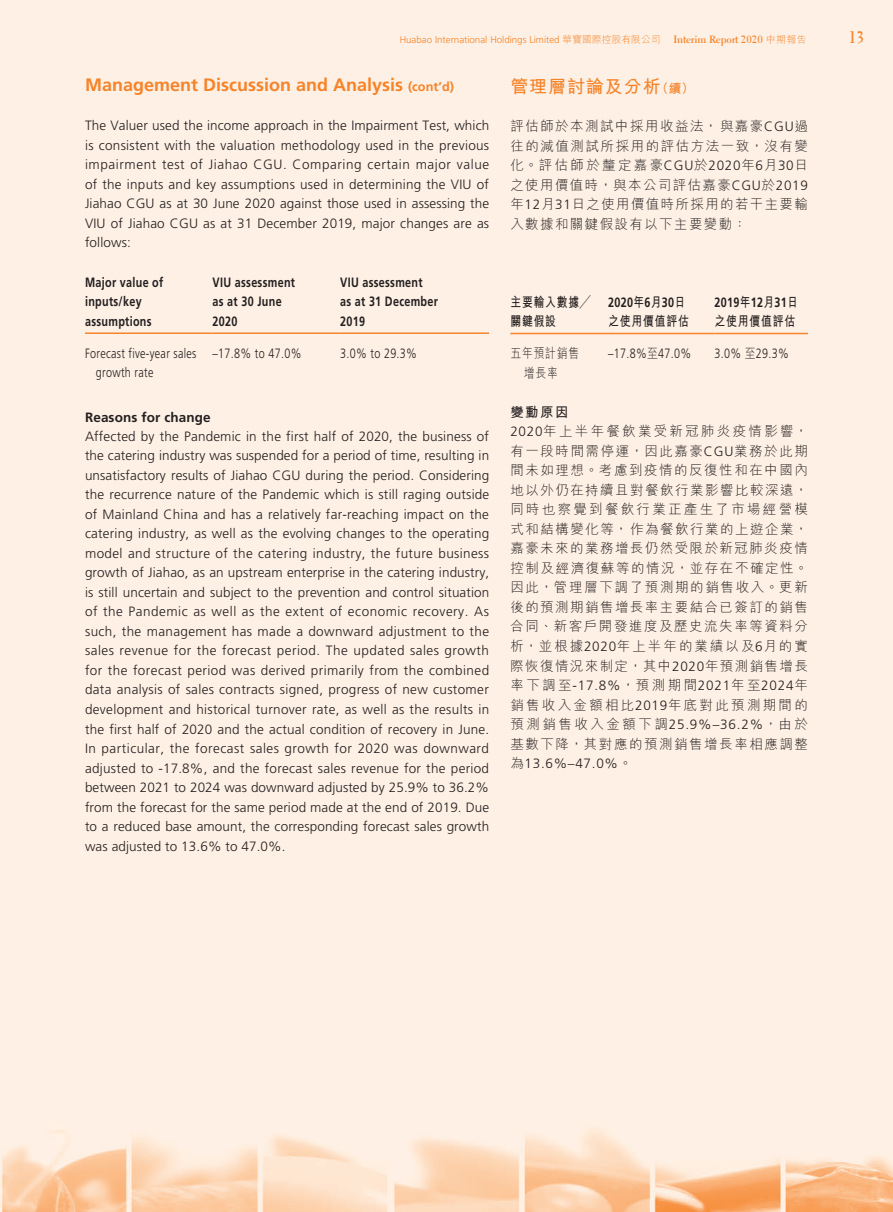
<style>
.page{position:relative;width:893px;height:1212px;background:#fef0e4}
.page>*{position:absolute;margin:0;border:0;box-sizing:border-box;transform-origin:0 0}
.t1{font:700 18px "Frutiger LT Std";color:#f5842a}
.t2{font:700 18px "M Hei HK";letter-spacing:.05em;color:#f5842a}
.t3{font:700 16.5px "Electra LT Std";color:#f5842a;scale:.92 1}
._00_txt{font:300 13.5px/19.5px "Frutiger LT Std";letter-spacing:.01em;color:#231f20;text-align:justify}
._00_txt_C{font:300 13.5px/19.5px "M Hei HK";letter-spacing:.11em;color:#231f20;text-align:justify}
._50_Table_txt{font:700 13.5px "Frutiger LT Std";letter-spacing:.03em;color:#231f20;scale:.8 1}
._50_Table_txt-2{font:300 13.5px/19.5px "Frutiger LT Std";letter-spacing:.03em;color:#231f20;scale:.8 1}
._50_Table_txt-3{font:700 13.5px "M Hei HK";letter-spacing:.08em;color:#231f20;scale:.8 1}
._00_txt-2{font:700 13.5px "Frutiger LT Std";letter-spacing:.01em;color:#231f20}
._50_Table_txt-4{font:300 13.5px/19.5px "M Hei HK";letter-spacing:.08em;color:#231f20;text-align:center;scale:.8 1}
._00_txt_C-2{font:700 13.5px "M Hei HK";color:#231f20}
.t4{font:300 9.75px "Frutiger LT Std";color:#f5842a}
.s1{font-family:"M Hei HK"}
.s2{font-family:"Electra LT Std";font-weight:700;font-size:10.5px}
.s3{font-size:12.75px}
.s4{font-family:"Frutiger LT Std"}
</style>
<div class="page">
<hr style="left:510px;top:333px;width:98px;height:1px;background:#f5842a">
<hr style="left:608px;top:333px;width:106px;height:1px;background:#f5842a">
<hr style="left:714px;top:333px;width:94px;height:1px;background:#f5842a">
<hr style="left:85px;top:332px;width:128px;height:2px;background:#f5842a">
<hr style="left:213px;top:332px;width:127px;height:2px;background:#f5842a">
<hr style="left:340px;top:332px;width:149px;height:2px;background:#f5842a">
<p class="t4" style="left:400px;top:34px;width:408px">Huabao International Holdings Limited <span class="s1">華寶國際控股有限公司</span> <span class="s2">Interim Report 2020</span> <span class="s1">中期報告</span></p>
<p class="t3" style="left:848px;top:28px;width:19px">13</p>
<h1 class="t1" style="left:85px;top:75px;width:371px">Management Discussion and Analysis <span class="s3">(cont’d)</span></h1>
<h1 class="t2" style="left:510px;top:73px;width:185px">管理層討論及分析<span class="s3">（續）</span></h1>
<p class="_00_txt_C" style="left:510px;top:116px;width:299px">評估師於本測試中採用收益法，與嘉豪<span class="s4">CGU</span>過往的減值測試所採用的評估方法一致，沒有變化。評估師於釐定嘉豪<span class="s4">CGU</span>於<span class="s4">2020</span>年<span class="s4">6</span>月<span class="s4">30</span>日之使用價值時，與本公司評估嘉豪<span class="s4">CGU</span>於<span class="s4">2019</span>年<span class="s4">12</span>月<span class="s4">31</span>日之使用價值時所採用的若干主要輸入數據和關鍵假設有以下主要變動：</p>
<p class="_00_txt" style="left:85px;top:116px;width:406px">The Valuer used the income approach in the Impairment Test, which is consistent with the valuation methodology used in the previous impairment test of Jiahao CGU. Comparing certain major value of the inputs and key assumptions used in determining the VIU of Jiahao CGU as at 30 June 2020 against those used in assessing the VIU of Jiahao CGU as at 31 December 2019, major changes are as follows:</p>
<p class="_50_Table_txt" style="left:85px;top:274px;width:99px">Major value of</p>
<p class="_50_Table_txt" style="left:85px;top:294px;width:72px">inputs/key</p>
<p class="_50_Table_txt" style="left:85px;top:313px;width:85px">assumptions</p>
<p class="_50_Table_txt" style="left:213px;top:274px;width:105px">VIU assessment</p>
<p class="_50_Table_txt" style="left:213px;top:294px;width:88px">as at 30 June</p>
<p class="_50_Table_txt" style="left:213px;top:313px;width:33px">2020</p>
<p class="_50_Table_txt" style="left:340px;top:274px;width:105px">VIU assessment</p>
<p class="_50_Table_txt" style="left:340px;top:294px;width:124px">as at 31 December</p>
<p class="_50_Table_txt" style="left:340px;top:313px;width:33px">2019</p>
<p class="_50_Table_txt-3" style="left:510px;top:292px;width:102px">主要輸入數據╱</p>
<p class="_50_Table_txt-3" style="left:510px;top:311px;width:59px">關鍵假設</p>
<p class="_50_Table_txt" style="left:608px;top:294px;width:98px">2020<span class="s1">年</span>6<span class="s1">月</span>30<span class="s1">日</span></p>
<p class="_50_Table_txt-3" style="left:608px;top:311px;width:102px">之使用價值評估</p>
<p class="_50_Table_txt" style="left:714px;top:294px;width:106px">2019<span class="s1">年</span>12<span class="s1">月</span>31<span class="s1">日</span></p>
<p class="_50_Table_txt-3" style="left:714px;top:311px;width:102px">之使用價值評估</p>
<p class="_50_Table_txt-2" style="left:96px;top:343px;width:127px;text-indent:-11px">Forecast five-year sales growth rate</p>
<p class="_50_Table_txt-2" style="left:213px;top:343px;width:113px">–17.8% to 47.0%</p>
<p class="_50_Table_txt-2" style="left:340px;top:343px;width:98px">3.0% to 29.3%</p>
<p class="_00_txt-2" style="left:85px;top:410px;width:127px">Reasons for change</p>
<p class="_00_txt" style="left:85px;top:427px;width:406px">Affected by the Pandemic in the first half of 2020, the business of the catering industry was suspended for a period of time, resulting in unsatisfactory results of Jiahao CGU during the period. Considering the recurrence nature of the Pandemic which is still raging outside of Mainland China and has a relatively far-reaching impact on the catering industry, as well as the evolving changes to the operating model and structure of the catering industry, the future business growth of Jiahao, as an upstream enterprise in the catering industry, is still uncertain and subject to the prevention and control situation of the Pandemic as well as the extent of economic recovery. As such, the management has made a downward adjustment to the sales revenue for the forecast period. The updated sales growth for the forecast period was derived primarily from the combined data analysis of sales contracts signed, progress of new customer development and historical turnover rate, as well as the results in the first half of 2020 and the actual condition of recovery in June.<br>In particular, the forecast sales growth for 2020 was downward adjusted to -17.8%, and the forecast sales revenue for the period between 2021 to 2024 was downward adjusted by 25.9% to 36.2% from the forecast for the same period made at the end of 2019. Due to a reduced base amount, the corresponding forecast sales growth was adjusted to 13.6% to 47.0%.</p>
<p class="_50_Table_txt-4" style="left:510px;top:343px;width:88px">五年預計銷售增長率</p>
<p class="_50_Table_txt-2" style="left:608px;top:344px;width:105px">–17.8%<span class="s1">至</span>47.0%</p>
<p class="_50_Table_txt-2" style="left:714px;top:344px;width:95px">3.0% <span class="s1">至</span>29.3%</p>
<p class="_00_txt_C-2" style="left:510px;top:402px;width:60px">變動原因</p>
<p class="_00_txt_C" style="left:510px;top:421px;width:299px"><span class="s4">2020</span>年上半年餐飲業受新冠肺炎疫情影響，有一段時間需停運，因此嘉豪<span class="s4">CGU</span>業務於此期間未如理想。考慮到疫情的反復性和在中國內地以外仍在持續且對餐飲行業影響比較深遠，同時也察覺到餐飲行業正產生了市場經營模式和結構變化等，作為餐飲行業的上遊企業，嘉豪未來的業務增長仍然受限於新冠肺炎疫情控制及經濟復蘇等的情況，並存在不確定性。因此，管理層下調了預測期的銷售收入。更新後的預測期銷售增長率主要結合已簽訂的銷售合同、新客戶開發進度及歷史流失率等資料分析，並根據<span class="s4">2020</span>年上半年的業績以及<span class="s4">6</span>月的實際恢復情況來制定，其中<span class="s4">2020</span>年預測銷售增長率下調至<span class="s4">-17.8%</span>，預測期間<span class="s4">2021</span>年至<span class="s4">2024</span>年銷售收入金額相比<span class="s4">2019</span>年底對此預測期間的預測銷售收入金額下調<span class="s4">25.9%–36.2%</span>，由於基數下降，其對應的預測銷售增長率相應調整為<span class="s4">13.6%–47.0%</span>。</p>
</div>
